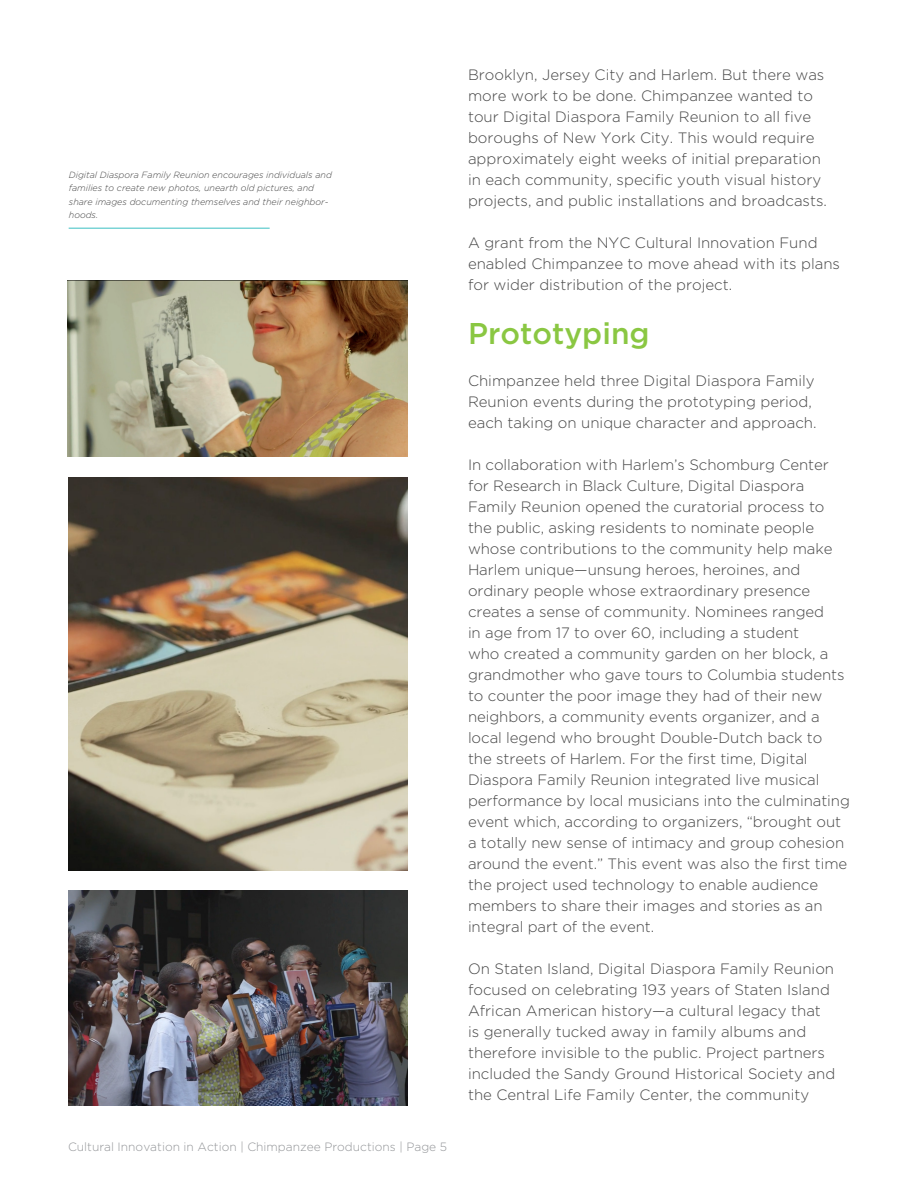
<style>
.page{position:relative;width:918px;height:1188px;background:#fff}
.page>*{position:absolute;margin:0;border:0;box-sizing:border-box;transform-origin:0 0}
.t1{font:500 30px "Gotham";color:#8ac742}
.t2{font:300 15px/21px "Gotham";letter-spacing:-.005em;color:#454545}
.t3{font:300 12px "Gotham";color:#939598}
.t4{font:italic 300 9px/13.5px "Gotham";color:#454545}
</style>
<div class="page">
<hr style="left:69px;top:228px;width:201px;height:1px;background:#3bbfc2">
<img style="left:68px;top:891px;width:339px;height:215px">
<img style="left:68px;top:281px;width:339px;height:176px">
<img style="left:68px;top:477px;width:339px;height:393px">
<p class="t4" style="left:69px;top:168px;width:265px">Digital Diaspora Family Reunion encourages individuals and families to create new photos, unearth old pictures, and share images documenting themselves and their neighbor&shy;hoods.</p>
<p class="t3" style="left:68px;top:1140px;width:381px">Cultural Innovation in Action | Chimpanzee Productions | Page 5</p>
<p class="t2" style="left:468px;top:64px;width:361px">Brooklyn, Jersey City and Harlem. But there was more work to be done. Chimpanzee wanted to tour Digital Diaspora Family Reunion to all five boroughs of New York City. This would require approximately eight weeks of initial preparation in each community, specific youth visual history projects, and public installations and broadcasts.</p>
<p class="t2" style="left:468px;top:232px;width:374px">A grant from the NYC Cultural Innovation Fund enabled Chimpanzee to move ahead with its plans for wider distribution of the project.</p>
<p class="t1" style="left:468px;top:316px;width:183px">Prototyping</p>
<p class="t2" style="left:468px;top:370px;width:350px">Chimpanzee held three Digital Diaspora Family<br>Reunion events during the prototyping period, each taking on unique character and approach.</p>
<p class="t2" style="left:468px;top:454px;width:383px">In collaboration with Harlem’s Schomburg Center for Research in Black Culture, Digital Diaspora Family Reunion opened the curatorial process to the public, asking residents to nominate people whose contributions to the community help make Harlem unique—unsung heroes, heroines, and ordinary people whose extraordinary presence creates a sense of community. Nominees ranged<br>in age from 17 to over 60, including a student<br>who created a community garden on her block, a grandmother who gave tours to Columbia students to counter the poor image they had of their new neighbors, a community events organizer, and a local legend who brought Double-Dutch back to the streets of Harlem. For the first time, Digital Diaspora Family Reunion integrated live musical performance by local musicians into the culminating event which, according to organizers, “brought out a totally new sense of intimacy and group cohesion around the event.” This event was also the first time the project used technology to enable audience members to share their images and stories as an integral part of the event.</p>
<p class="t2" style="left:468px;top:958px;width:369px">On Staten Island, Digital Diaspora Family Reunion focused on celebrating 193 years of Staten Island African American history—a cultural legacy that is generally tucked away in family albums and therefore invisible to the public. Project partners included the Sandy Ground Historical Society and the Central Life Family Center, the community</p>
</div>
